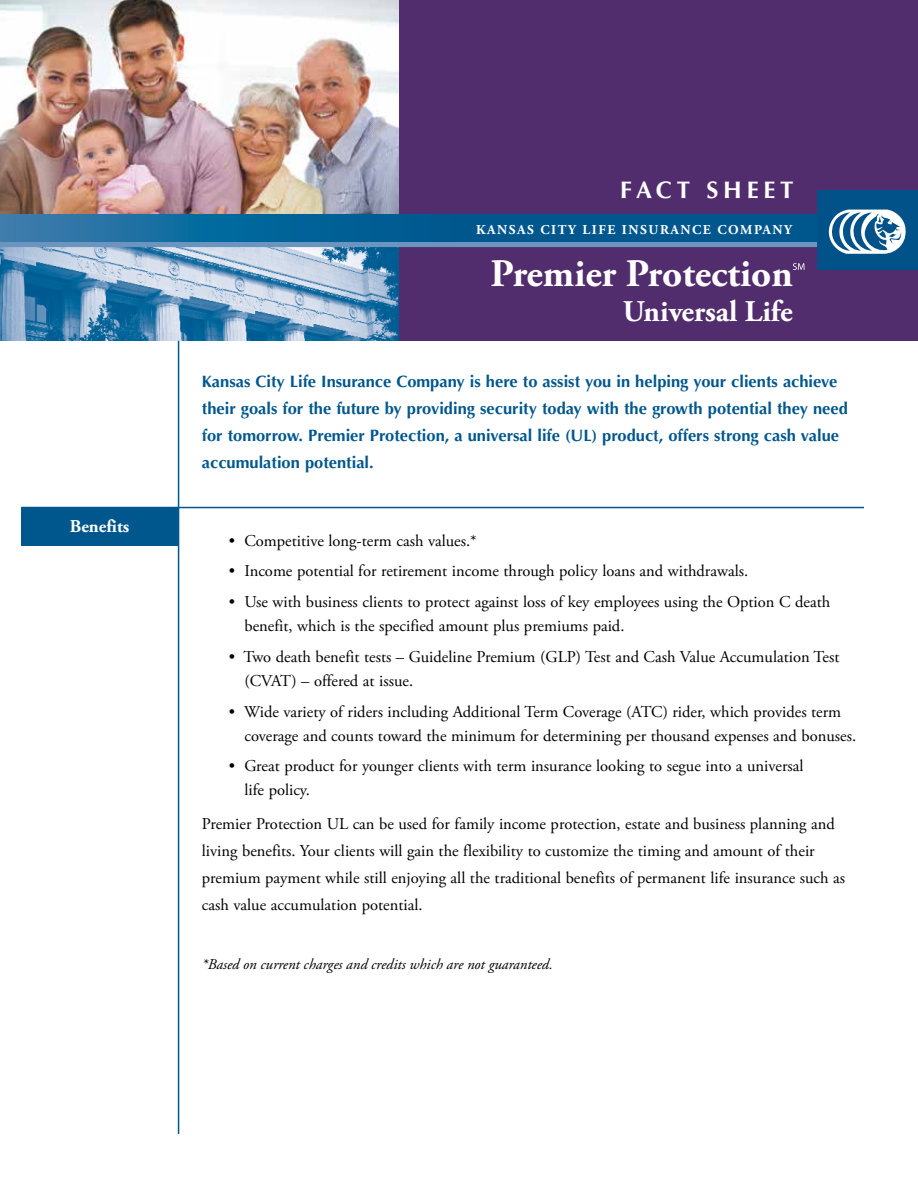
<style>
.page{position:relative;width:918px;height:1188px;background:#fff}
.page>*{position:absolute;margin:0;border:0;box-sizing:border-box;transform-origin:0 0}
.t1{font:700 39px "Adobe Garamond Pro";color:#fff}
.t2{font:700 30px "Adobe Garamond Pro";color:#fff}
.t3{font:700 24px "Optima LT Std";letter-spacing:.2em;color:#fff}
.t4{font:700 18px "Adobe Garamond Pro";color:#fff}
.t5{font:16.5px/24px "Adobe Garamond Pro";color:#000}
.t6{font:700 16.5px/27px "Optima LT Std";color:#00578e}
.t7{font:italic 15px "Adobe Garamond Pro";color:#000}
.t8{font:700 13.5px "Adobe Garamond Pro";letter-spacing:.115em;color:#fff}
</style>
<div class="page">
<div style="left:397px;top:0;width:521px;height:341px;background:#522d6d"></div>
<img style="left:0;top:247px;width:399px;height:94px">
<img style="left:0;top:0;width:398px;height:214px">
<hr style="left:178px;top:341px;width:1px;height:793px;background:#00578e">
<hr style="left:22px;top:507px;width:842px;height:1px;background:#00578e">
<div style="left:22px;top:507px;width:157px;height:39px;background:#00578e"></div>
<div style="left:0;top:241px;width:840px;height:6px;background:#6b95be"></div>
<svg style="left:0;top:214px;width:818px;height:28px;background:#096196"></svg>
<div style="left:818px;top:190px;width:100px;height:80px;background:#005288"></div>
<svg style="left:828px;top:210px;width:78px;height:44px"></svg>
<svg style="left:793px;top:263px;width:12px;height:7px"></svg>
<p class="t4" style="left:70px;top:516px;width:61px">Benefits</p>
<h3 class="t3" style="left:620px;top:176px;width:175px">FACT SHEET</h3>
<p class="t8" style="left:476px;top:221px;width:317px">KANSAS CITY LIFE INSURANCE COMPANY</p>
<h1 class="t1" style="left:491px;top:251px;width:304px">Premier Protection</h1>
<h2 class="t2" style="left:623px;top:294px;width:172px">Universal Life</h2>
<p class="t6" style="left:202px;top:368px;width:647px">Kansas City Life Insurance Company is here to assist you in helping your clients achieve their goals for the future by providing security today with the growth potential they need for tomorrow. Premier Protection, a universal life (UL) product, offers strong cash value accumulation potential.</p>
<p class="t5" style="left:229px;top:529px;width:249px">• Competitive long-term cash values.*</p>
<p class="t5" style="left:229px;top:560px;width:521px">• Income potential for retirement income through policy loans and withdrawals.</p>
<p class="t5" style="left:245px;top:591px;width:587px;text-indent:-16px">• Use with business clients to protect against loss of key employees using the Option C death benefit, which is the specified amount plus premiums paid.</p>
<p class="t5" style="left:245px;top:645px;width:596px;text-indent:-16px">• Two death benefit tests – Guideline Premium (GLP) Test and Cash Value Accumulation Test (CVAT) – offered at issue.</p>
<p class="t5" style="left:245px;top:700px;width:613px;text-indent:-16px">• Wide variety of riders including Additional Term Coverage (ATC) rider, which provides term coverage and counts toward the minimum for determining per thousand expenses and bonuses.</p>
<p class="t5" style="left:245px;top:755px;width:561px;text-indent:-16px">• Great product for younger clients with term insurance looking to segue into a universal life policy.</p>
<p class="t5" style="left:202px;top:811px;width:645px;line-height:27px">Premier Protection UL can be used for family income protection, estate and business planning and living benefits. Your clients will gain the flexibility to customize the timing and amount of their premium payment while still enjoying all the traditional benefits of permanent life insurance such as cash value accumulation potential.</p>
<p class="t7" style="left:202px;top:955px;width:352px">*Based on current charges and credits which are not guaranteed.</p>
</div>
